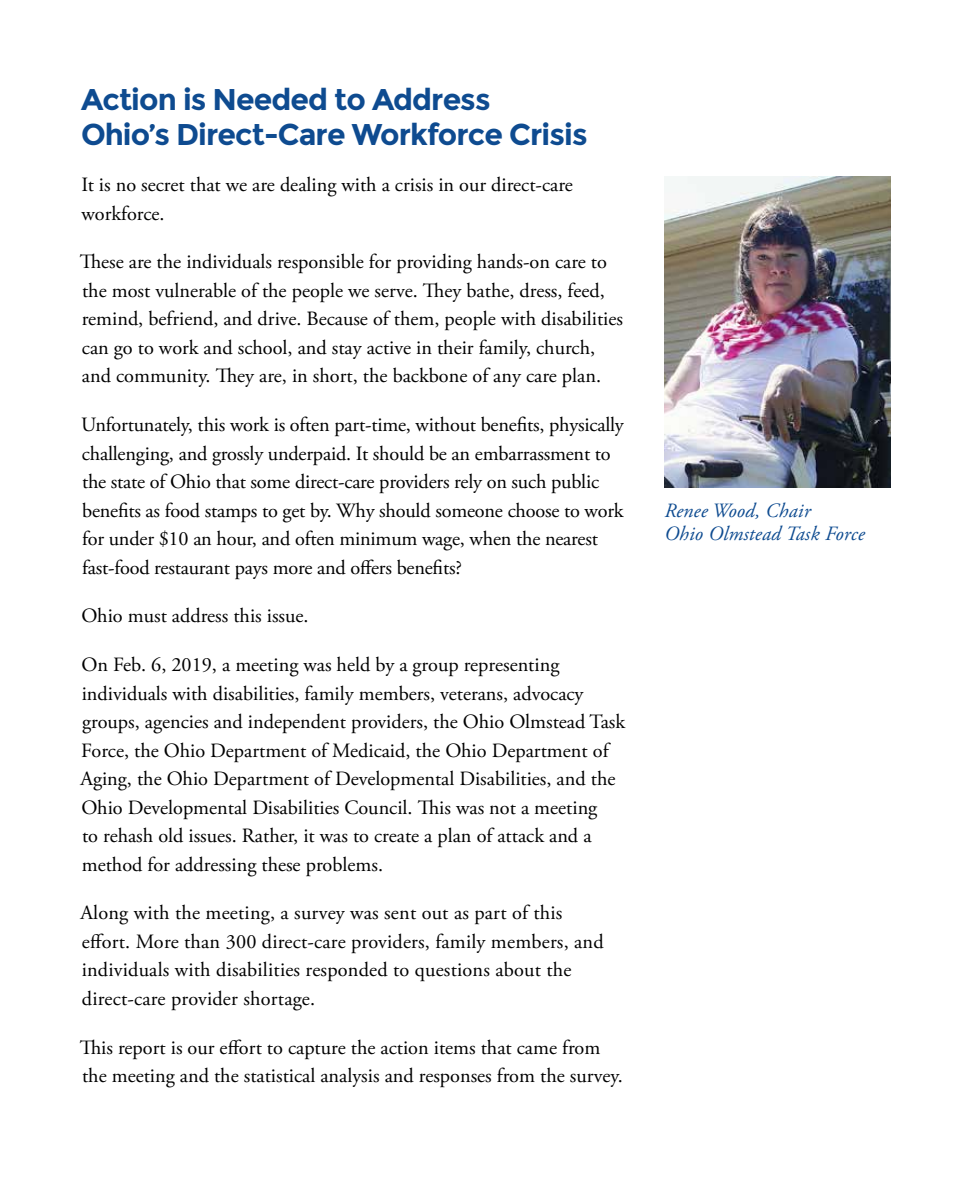
<style>
.page{position:relative;width:972px;height:1188px;background:#fff}
.page>*{position:absolute;margin:0;border:0;box-sizing:border-box;transform-origin:0 0}
.t1{font:700 30px/34.5px "Montserrat";letter-spacing:-.03em;color:#0e4b90}
.t2{font:20.25px/28.5px "Adobe Garamond Pro";color:#000}
.t3{font:italic 20.25px/22.5px "Adobe Garamond Pro";letter-spacing:.01em;color:#0e4b90}
</style>
<div class="page">
<img style="left:664px;top:177px;width:227px;height:311px">
<h1 class="t1" style="left:81px;top:82px;width:508px">Action is Needed to Address<br>Ohio’s Direct-Care Workforce Crisis</h1>
<p class="t2" style="left:81px;top:171px;width:493px">It is no secret that we are dealing with a crisis in our direct-care workforce.</p>
<p class="t2" style="left:80px;top:249px;width:545px">These are the individuals responsible for providing hands-on care to the most vulnerable of the people we serve. They bathe, dress, feed, remind, befriend, and drive. Because of them, people with disabilities can go to work and school, and stay active in their family, church, and community. They are, in short, the backbone of any care plan.</p>
<p class="t2" style="left:81px;top:411px;width:544px">Unfortunately, this work is often part-time, without benefits, physically challenging, and grossly underpaid. It should be an embarrassment to the state of Ohio that some direct-care providers rely on such public benefits as food stamps to get by. Why should someone choose to work for under $10 an hour, and often minimum wage, when the nearest fast-food restaurant pays more and offers benefits?</p>
<p class="t2" style="left:81px;top:602px;width:229px">Ohio must address this issue.</p>
<p class="t2" style="left:80px;top:651px;width:546px">On Feb. 6, 2019, a meeting was held by a group representing individuals with disabilities, family members, veterans, advocacy groups, agencies and independent providers, the Ohio Olmstead Task Force, the Ohio Department of Medicaid, the Ohio Department of Aging, the Ohio Department of Developmental Disabilities, and the Ohio Developmental Disabilities Council. This was not a meeting<br>to rehash old issues. Rather, it was to create a plan of attack and a method for addressing these problems.</p>
<p class="t2" style="left:80px;top:899px;width:525px">Along with the meeting, a survey was sent out as part of this effort. More than 300 direct-care providers, family members, and individuals with disabilities responded to questions about the direct-care provider shortage.</p>
<p class="t2" style="left:80px;top:1034px;width:545px">This report is our effort to capture the action items that came from the meeting and the statistical analysis and responses from the survey.</p>
<p class="t3" style="left:664px;top:500px;width:202px">Renee Wood, Chair<br>Ohio Olmstead Task Force</p>
</div>
